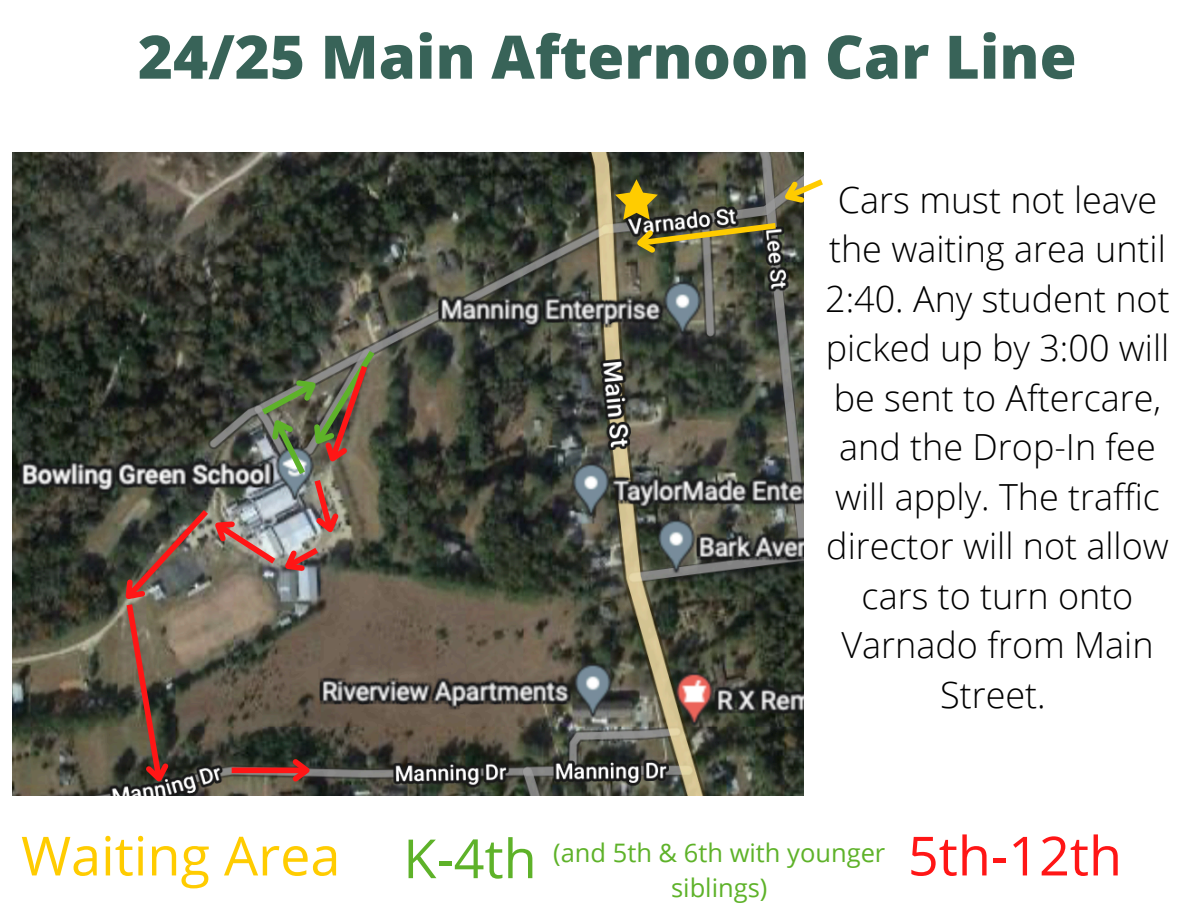
<style>
.page{position:relative;width:1188px;height:918px;background:#fff}
.page>*{position:absolute;margin:0;border:0;box-sizing:border-box;transform-origin:0 0}
.t1{font:800 60px "Open Sans";color:#386358}
.t2{font:54px "Open Sans";color:#fc0}
.t3{font:54px "Open Sans";color:#ff1616}
.t4{font:54px "Open Sans";color:#5eb229}
.t5{font:300 36px/49.5px "Open Sans";color:#000;text-align:center}
.t6{font:25.5px "Open Sans";color:#5eb229}
</style>
<div class="page">
<img style="left:13px;top:152px;width:791px;height:644px">
<svg style="left:615px;top:174px;width:208px;height:86px;background:#747051"></svg>
<svg style="left:110px;top:345px;width:270px;height:446px;background:#60574c"></svg>
<p class="t1" style="left:138px;top:15px;width:940px">24/25 Main Afternoon Car Line</p>
<h1 class="t5" style="left:825px;top:174px;width:346px">Cars must not leave the waiting area until<br>2:40. Any student not picked up by 3:00 will be sent to Aftercare, and the Drop-In fee will apply. The traffic director will not allow cars to turn onto<br>Varnado from Main<br>Street.</h1>
<h3 class="t2" style="left:21px;top:818px;width:321px">Waiting Area</h3>
<h2 class="t4" style="left:403px;top:821px;width:135px">K-4th</h2>
<p class="t6" style="left:553px;top:835px;width:334px">(and 5th &amp; 6th with younger</p>
<h2 class="t3" style="left:908px;top:818px;width:216px">5th-12th</h2>
<p class="t6" style="left:671px;top:870px;width:98px">siblings)</p>
</div>
